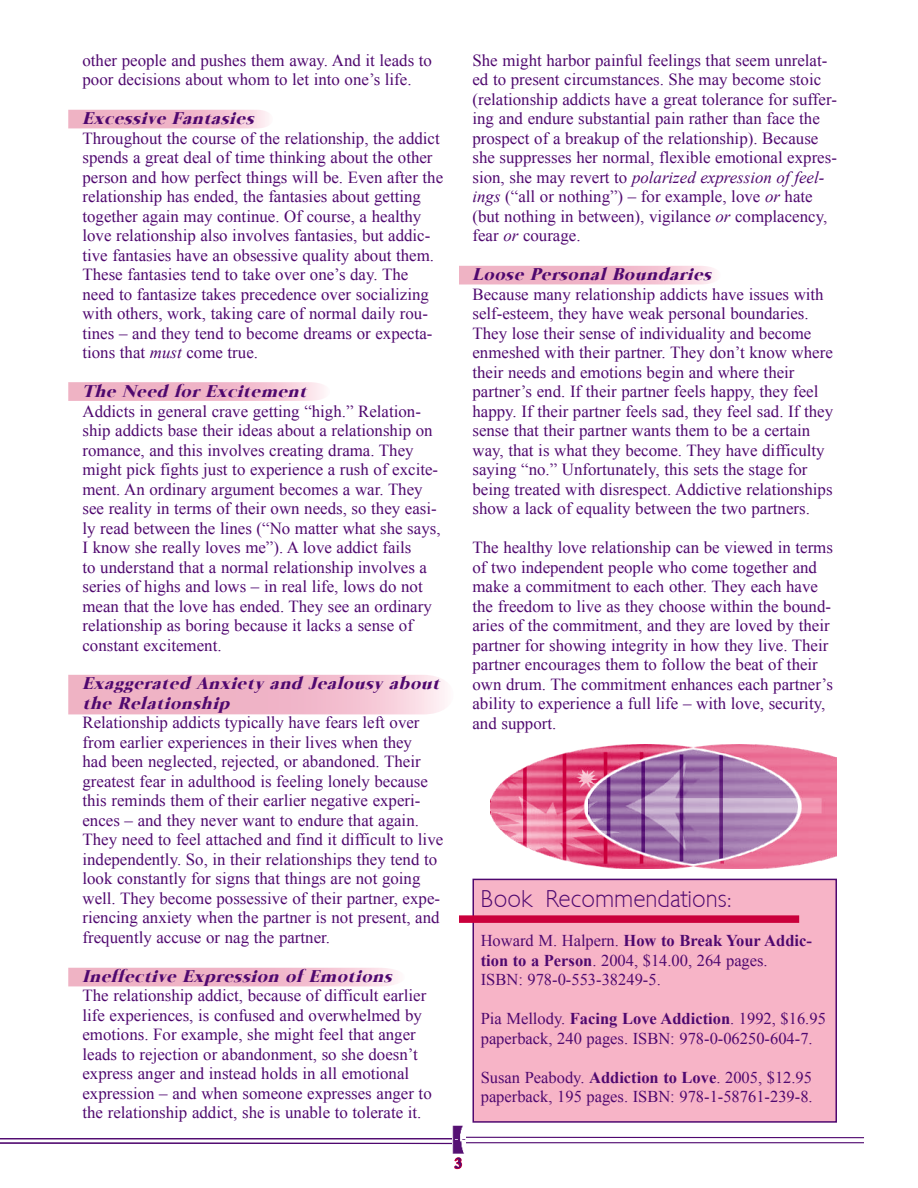
<style>
.page{position:relative;width:918px;height:1188px;background:#fff}
.page>*{position:absolute;margin:0;border:0;box-sizing:border-box;transform-origin:0 0}
.t1{font:24px "Stewardson";color:#4f086f}
.t2{font:16.8px/19.5px "Times New Roman";color:#4f086f}
.t3{font:16.5px/19.5px "Times New Roman";color:#4f086f}
.t4{font:italic 16.5px/19.5px "Bering";letter-spacing:.05em;color:#4f086f}
.t5{font:700 15px "Times New Roman";color:#4f086f}
.s1{font-style:italic}
.s2{font-weight:700}
</style>
<div class="page">
<img style="left:490px;top:744px;width:347px;height:125px">
<svg style="left:68px;top:382px;width:256px;height:19px"></svg>
<svg style="left:68px;top:110px;width:201px;height:19px"></svg>
<svg style="left:459px;top:266px;width:256px;height:19px"></svg>
<svg style="left:68px;top:675px;width:377px;height:40px"></svg>
<svg style="left:68px;top:968px;width:330px;height:19px"></svg>
<svg style="left:454px;top:1157px;width:9px;height:13px"></svg>
<hr style="left:0;top:1138px;width:454px;height:1px;background:#4f086f">
<svg style="left:0;top:1142px;width:452px;height:3px"></svg>
<hr style="left:459px;top:1137px;width:405px;height:1px;background:#4f086f">
<hr style="left:459px;top:1142px;width:405px;height:1px;background:#4f086f">
<img style="left:452px;top:1126px;width:14px;height:27px">
<div style="left:473px;top:879px;width:363px;height:243px;background:#f7b4c7"></div>
<div style="left:472px;top:879px;width:365px;height:244px;border:2px solid #4f086f"></div>
<div style="left:459px;top:915px;width:340px;height:8px;background:#ca003c"></div>
<img style="left:588px;top:750px;width:209px;height:114px">
<p class="t2" style="left:82px;top:50px;width:351px">other people and pushes them away. And it leads to poor decisions about whom to let into one’s life.</p>
<p class="t4" style="left:82px;top:109px;width:178px">Excessive Fantasies</p>
<p class="t2" style="left:82px;top:128px;width:362px">Throughout the course of the relationship, the addict spends a great deal of time thinking about the other person and how perfect things will be. Even after the relationship has ended, the fantasies about getting together again may continue. Of course, a healthy love relationship also involves fantasies, but addic&shy;tive fantasies have an obsessive quality about them.<br>These fantasies tend to take over one’s day. The need to fantasize takes precedence over socializing with others, work, taking care of normal daily rou&shy;tines – and they tend to become dreams or expecta&shy;tions that <span class="s1">must</span> come true.</p>
<p class="t4" style="left:82px;top:382px;width:230px">The Need for Excitement</p>
<p class="t2" style="left:82px;top:401px;width:360px">Addicts in general crave getting “high.” Relation&shy;ship addicts base their ideas about a relationship on romance, and this involves creating drama. They might pick fights just to experience a rush of excite&shy;ment. An ordinary argument becomes a war. They see reality in terms of their own needs, so they easi&shy;ly read between the lines (“No matter what she says, I know she really loves me”). A love addict fails<br>to understand that a normal relationship involves a series of highs and lows – in real life, lows do not mean that the love has ended. They see an ordinary relationship as boring because it lacks a sense of constant excitement.</p>
<p class="t4" style="left:82px;top:674px;width:363px">Exaggerated Anxiety and Jealousy about the Relationship</p>
<p class="t2" style="left:82px;top:713px;width:362px">Relationship addicts typically have fears left over from earlier experiences in their lives when they<br>had been neglected, rejected, or abandoned. Their greatest fear in adulthood is feeling lonely because this reminds them of their earlier negative experi&shy;ences – and they never want to endure that again.<br>They need to feel attached and find it difficult to live independently. So, in their relationships they tend to look constantly for signs that things are not going well. They become possessive of their partner, expe&shy;riencing anxiety when the partner is not present, and frequently accuse or nag the partner.</p>
<p class="t4" style="left:82px;top:966px;width:316px">Ineffective Expression of Emotions</p>
<p class="t2" style="left:82px;top:986px;width:351px">The relationship addict, because of difficult earlier life experiences, is confused and overwhelmed by emotions. For example, she might feel that anger leads to rejection or abandonment, so she doesn’t express anger and instead holds in all emotional expression – and when someone expresses anger to the relationship addict, she is unable to tolerate it.</p>
<p class="t2" style="left:472px;top:50px;width:366px">She might harbor painful feelings that seem unrelat&shy;ed to present circumstances. She may become stoic (relationship addicts have a great tolerance for suffer&shy;ing and endure substantial pain rather than face the prospect of a breakup of the relationship). Because she suppresses her normal, flexible emotional expres&shy;sion, she may revert to <span class="s1">polarized expression of feel&shy;ings</span> (“all or nothing”) – for example, love <span class="s1">or</span> hate (but nothing in between), vigilance <span class="s1">or</span> complacency, fear <span class="s1">or</span> courage.</p>
<p class="t4" style="left:472px;top:265px;width:245px">Loose Personal Boundaries</p>
<p class="t2" style="left:472px;top:284px;width:362px">Because many relationship addicts have issues with self-esteem, they have weak personal boundaries.<br>They lose their sense of individuality and become enmeshed with their partner. They don’t know where their needs and emotions begin and where their partner’s end. If their partner feels happy, they feel happy. If their partner feels sad, they feel sad. If they sense that their partner wants them to be a certain way, that is what they become. They have difficulty saying “no.” Unfortunately, this sets the stage for being treated with disrespect. Addictive relationships show a lack of equality between the two partners.</p>
<p class="t2" style="left:472px;top:538px;width:362px">The healthy love relationship can be viewed in terms of two independent people who come together and make a commitment to each other. They each have the freedom to live as they choose within the bound&shy;aries of the commitment, and they are loved by their partner for showing integrity in how they live. Their partner encourages them to follow the beat of their own drum. The commitment enhances each partner’s ability to experience a full life – with love, security, and support.</p>
<h1 class="t1" style="left:481px;top:887px;width:252px">Book Recommendations:</h1>
<p class="t3" style="left:481px;top:931px;width:333px">Howard M. Halpern. <span class="s2">How to Break Your Addic&shy;tion to a Person</span>. 2004, $14.00, 264 pages.<br>ISBN: 978-0-553-38249-5.</p>
<p class="t3" style="left:481px;top:1009px;width:347px">Pia Mellody. <span class="s2">Facing Love Addiction</span>. 1992, $16.95 paperback, 240 pages. ISBN: 978-0-06250-604-7.</p>
<p class="t3" style="left:481px;top:1067px;width:334px">Susan Peabody. <span class="s2">Addiction to Love</span>. 2005, $12.95 paperback, 195 pages. ISBN: 978-1-58761-239-8.</p>
<p class="t5" style="left:455px;top:1153px;width:9px">3</p>
</div>
